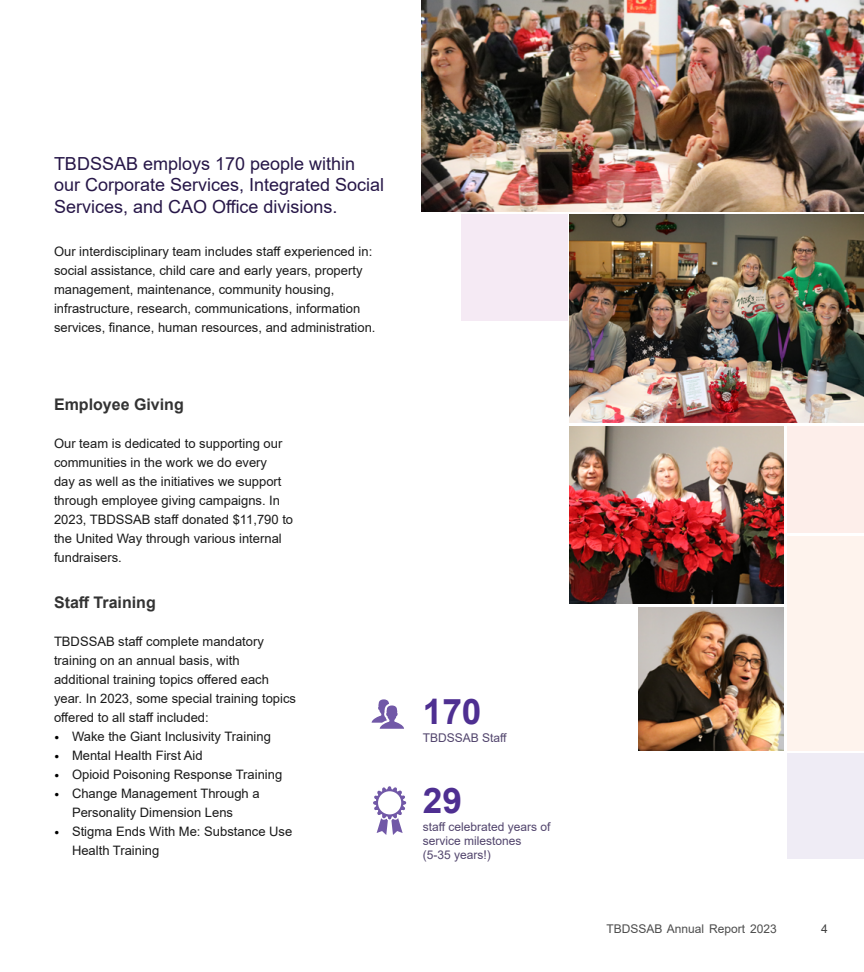
<style>
.page{position:relative;width:864px;height:972px;background:#fff}
.page>*{position:absolute;margin:0;border:0;box-sizing:border-box;transform-origin:0 0}
.t1{font:700 35.2px "Arial";color:#4e2f91}
.Intro_Text{font:18px/21.6px "Arial";color:#271748}
.t2{font:700 16px "Arial";color:#333}
.t3{font:13px/19px "Arial";color:#1a1a1a}
.t4{font:12px/14px "Arial";color:#52456d}
.t5{font:12px "Arial";color:#4d4d4d}
.t6{font:12px "Arial";color:#404040}
.s1{font-family:"Calibri";font-size:11px;color:#000}
</style>
<div class="page">
<img style="left:422px;top:0;width:442px;height:212px">
<img style="left:639px;top:607px;width:144px;height:143px">
<div style="left:461px;top:215px;width:106px;height:106px;background:#f5eaf4"></div>
<div style="left:787px;top:754px;width:77px;height:105px;background:#efecf5"></div>
<img style="left:570px;top:215px;width:294px;height:208px">
<img style="left:570px;top:427px;width:213px;height:177px">
<div style="left:787px;top:427px;width:77px;height:106px;background:#fdeeea"></div>
<div style="left:787px;top:536px;width:77px;height:215px;background:#fef3ed"></div>
<svg style="left:372px;top:699px;width:32px;height:30px"></svg>
<svg style="left:373px;top:786px;width:34px;height:49px"></svg>
<div style="left:378px;top:791px;width:23px;height:23px;background:#fff;border-radius:50%"></div>
<p class="Intro_Text" style="left:54px;top:153px;width:332px">TBDSSAB employs 170 people within our Corporate Services, Integrated Social<br>Services, and CAO Office divisions.</p>
<p class="t3" style="left:54px;top:242px;width:323px">Our interdisciplinary team includes staff experienced in: social assistance, child care and early years, property management, maintenance, community housing, infrastructure, research, communications, information services, finance, human resources, and administration.</p>
<p class="t2" style="left:54px;top:393px;width:131px">Employee Giving</p>
<p class="t3" style="left:54px;top:433px;width:241px">Our team is dedicated to supporting our communities in the work we do every<br>day as well as the initiatives we support through employee giving campaigns. In 2023, TBDSSAB staff donated $11,790 to the United Way through various internal fundraisers.</p>
<p class="t2" style="left:54px;top:591px;width:103px">Staff Training</p>
<p class="t3" style="left:54px;top:632px;width:244px">TBDSSAB staff complete mandatory training on an annual basis, with additional training topics offered each year. In 2023, some special training topics offered to all staff included:</p>
<p class="t3" style="left:54px;top:727px;width:218px"><span class="s1">•</span> Wake the Giant Inclusivity Training</p>
<p class="t3" style="left:54px;top:746px;width:150px"><span class="s1">•</span> Mental Health First Aid</p>
<p class="t3" style="left:54px;top:765px;width:230px"><span class="s1">•</span> Opioid Poisoning Response Training</p>
<p class="t3" style="left:72px;top:784px;width:189px;text-indent:-18px"><span class="s1">•</span> Change Management Through a<br>Personality Dimension Lens</p>
<p class="t3" style="left:72px;top:822px;width:222px;text-indent:-18px"><span class="s1">•</span> Stigma Ends With Me: Substance Use<br>Health Training</p>
<p class="t1" style="left:423px;top:687px;width:60px">170</p>
<p class="t4" style="left:423px;top:731px;width:86px">TBDSSAB Staff</p>
<p class="t1" style="left:423px;top:776px;width:41px">29</p>
<p class="t4" style="left:423px;top:820px;width:129px">staff celebrated years of service milestones</p>
<p class="t4" style="left:423px;top:848px;width:70px">(5-35 years!)</p>
<p class="t5" style="left:607px;top:920px;width:172px">TBDSSAB Annual Report 2023</p>
<p class="t6" style="left:821px;top:920px;width:8px">4</p>
</div>
